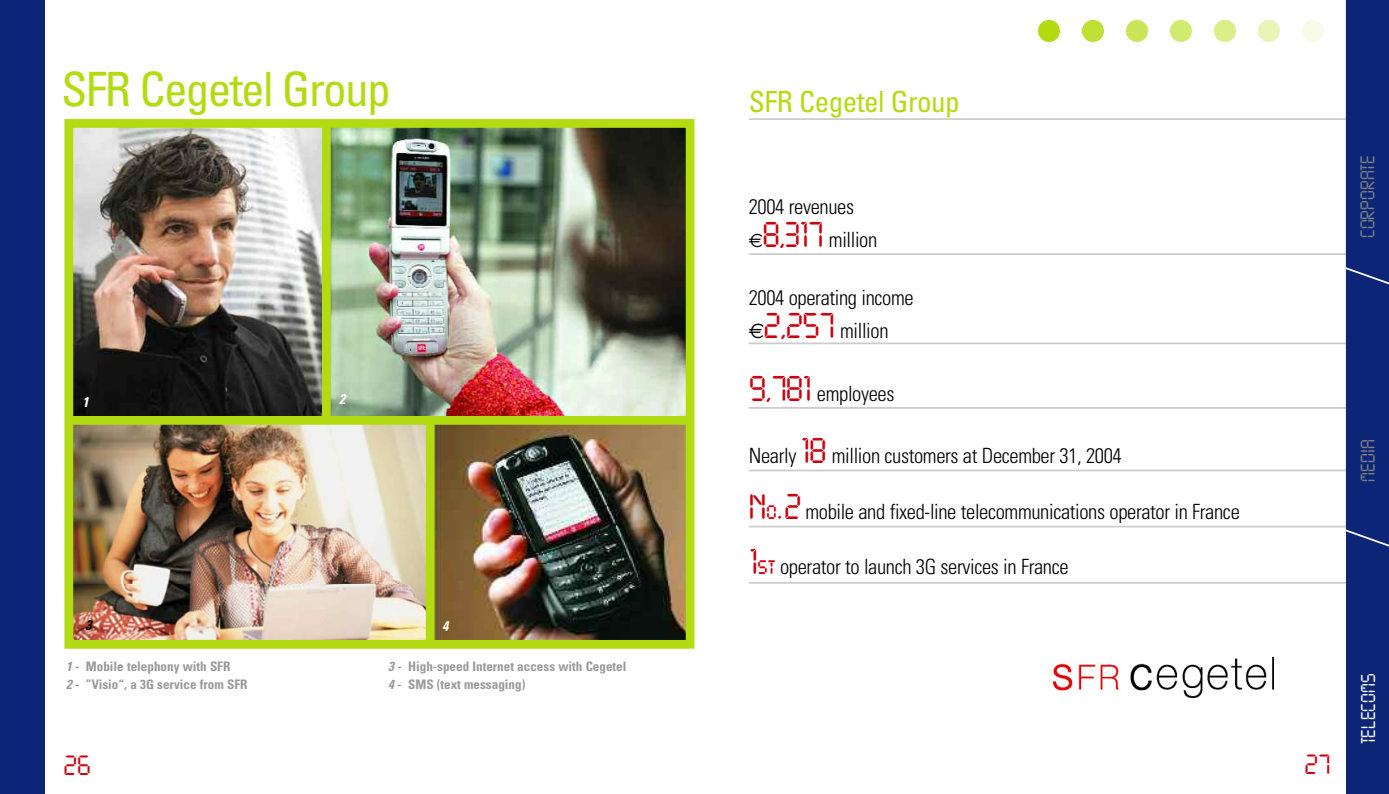
<style>
.page{position:relative;width:1389px;height:794px;background:#fff}
.page>*{position:absolute;margin:0;border:0;box-sizing:border-box;transform-origin:0 0}
.t1{font:condensed 47.25px "Univers";letter-spacing:-.035em;color:#b3db11}
.t2{font:condensed 29.05px "Univers";letter-spacing:-.02em;color:#b3db11}
.t3{font:24.5px "Digital ICG";color:#cc000f}
.t4{font:300 condensed 21px/33.2px "Univers";letter-spacing:-.02em;color:#000}
.t5{font:17.5px "Digital ICG";color:#808080}
.t6{font:17.5px "Digital ICG";color:#fff}
.t7{font:italic 700 condensed 14px "Univers";color:#fff}
.t8{font:italic 700 condensed 14px "Univers";color:#000}
.t9{font:700 condensed 13.12px/17.5px "Univers";color:#999}
.s1{font-style:italic}
.s2{font-family:"Euro Sans";font-weight:400;font-stretch:normal;font-size:19.25px}
.s3{font-family:"Digital ICG";font-weight:400;font-stretch:normal;font-size:31.5px;color:#cc000f}
.s4{font-family:"Euro Sans";font-weight:400;font-stretch:normal}
.s5{font-family:"Digital ICG";font-weight:400;font-stretch:normal;font-size:22.75px;color:#cc000f}
</style>
<div class="page">
<hr style="left:749px;top:253px;width:635px;height:2px;background:#ccc">
<hr style="left:749px;top:342px;width:635px;height:2px;background:#ccc">
<hr style="left:749px;top:407px;width:635px;height:2px;background:#ccc">
<hr style="left:749px;top:469px;width:635px;height:2px;background:#ccc">
<hr style="left:749px;top:526px;width:635px;height:1px;background:#ccc">
<hr style="left:749px;top:582px;width:635px;height:2px;background:#ccc">
<hr style="left:749px;top:118px;width:606px;height:2px;background:#ccc">
<div style="left:1038px;top:20px;width:22px;height:22px;background:#b3db11;border-radius:50%"></div>
<div style="left:1082px;top:20px;width:22px;height:22px;background:#bee034;border-radius:50%"></div>
<div style="left:1126px;top:20px;width:22px;height:22px;background:#cae658;border-radius:50%"></div>
<div style="left:1170px;top:20px;width:22px;height:22px;background:#d1ea70;border-radius:50%"></div>
<div style="left:1214px;top:20px;width:22px;height:22px;background:#d9ed88;border-radius:50%"></div>
<div style="left:1258px;top:20px;width:22px;height:22px;background:#e8f4b8;border-radius:50%"></div>
<div style="left:1302px;top:20px;width:22px;height:22px;background:#f7fbe7;border-radius:50%"></div>
<img style="left:1053px;top:658px;width:220px;height:39px">
<div style="left:1346px;top:0;width:43px;height:794px;background:#0c2577"></div>
<svg style="left:1342px;top:0;width:47px;height:547px"></svg>
<div style="left:0;top:0;width:45px;height:794px;background:#0c2577"></div>
<img style="left:435px;top:425px;width:249px;height:213px">
<img style="left:74px;top:425px;width:352px;height:213px">
<img style="left:331px;top:129px;width:353px;height:287px">
<img style="left:74px;top:129px;width:248px;height:287px">
<div style="left:64px;top:119px;width:630px;height:529px;border:9px solid #b3db11"></div>
<div style="left:68px;top:416px;width:626px;height:9px;background:#b3db11"></div>
<div style="left:322px;top:123px;width:9px;height:296px;background:#b3db11"></div>
<div style="left:426px;top:421px;width:9px;height:226px;background:#b3db11"></div>
<h1 class="t1" style="left:61px;top:72px;width:331px">SFR Cegetel Group</h1>
<p class="t7" style="left:82px;top:396px;width:8px">1</p>
<p class="t7" style="left:339px;top:394px;width:8px">2</p>
<p class="t8" style="left:86px;top:620px;width:8px">3</p>
<p class="t7" style="left:442px;top:621px;width:8px">4</p>
<p class="t9" style="left:66px;top:658px;width:183px"><span class="s1">1</span> - Mobile telephony with SFR<br><span class="s1">2</span> - ”Visio“, a 3G service from SFR</p>
<p class="t9" style="left:388px;top:658px;width:240px"><span class="s1">3</span> - High-speed Internet access with Cegetel<br><span class="s1">4</span> - SMS (text messaging)</p>
<p class="t3" style="left:64px;top:752px;width:29px">26</p>
<h2 class="t2" style="left:749px;top:91px;width:212px">SFR Cegetel Group</h2>
<p class="t4" style="left:749px;top:192px;width:130px">2004 revenues <span class="s2">€</span><span class="s3">8,317</span> million</p>
<p class="t4" style="left:749px;top:282px;width:166px">2004 operating income <span class="s4">€</span><span class="s3">2,257</span> million</p>
<p class="t4" style="left:749px;top:378px;width:147px"><span class="s3">9,781</span> employees</p>
<p class="t4" style="left:749px;top:441px;width:374px">Nearly <span class="s3">18</span> million customers at December 31, 2004</p>
<p class="t4" style="left:749px;top:496px;width:493px"><span class="s3">N</span><span class="s5">o</span><span class="s3">.2</span> mobile and fixed-line telecommunications operator in France</p>
<p class="t4" style="left:749px;top:552px;width:321px"><span class="s3">1</span><span class="s5">st</span> operator to launch 3G services in France</p>
<p class="t5" style="left:1358px;top:238px;width:85px;rotate:-90deg">CORPORATE</p>
<p class="t5" style="left:1358px;top:481px;width:44px;rotate:-90deg">MEDIA</p>
<p class="t3" style="left:1305px;top:751px;width:27px">27</p>
<p class="t6" style="left:1359px;top:744px;width:72px;rotate:-90deg">TELECOMS</p>
</div>
